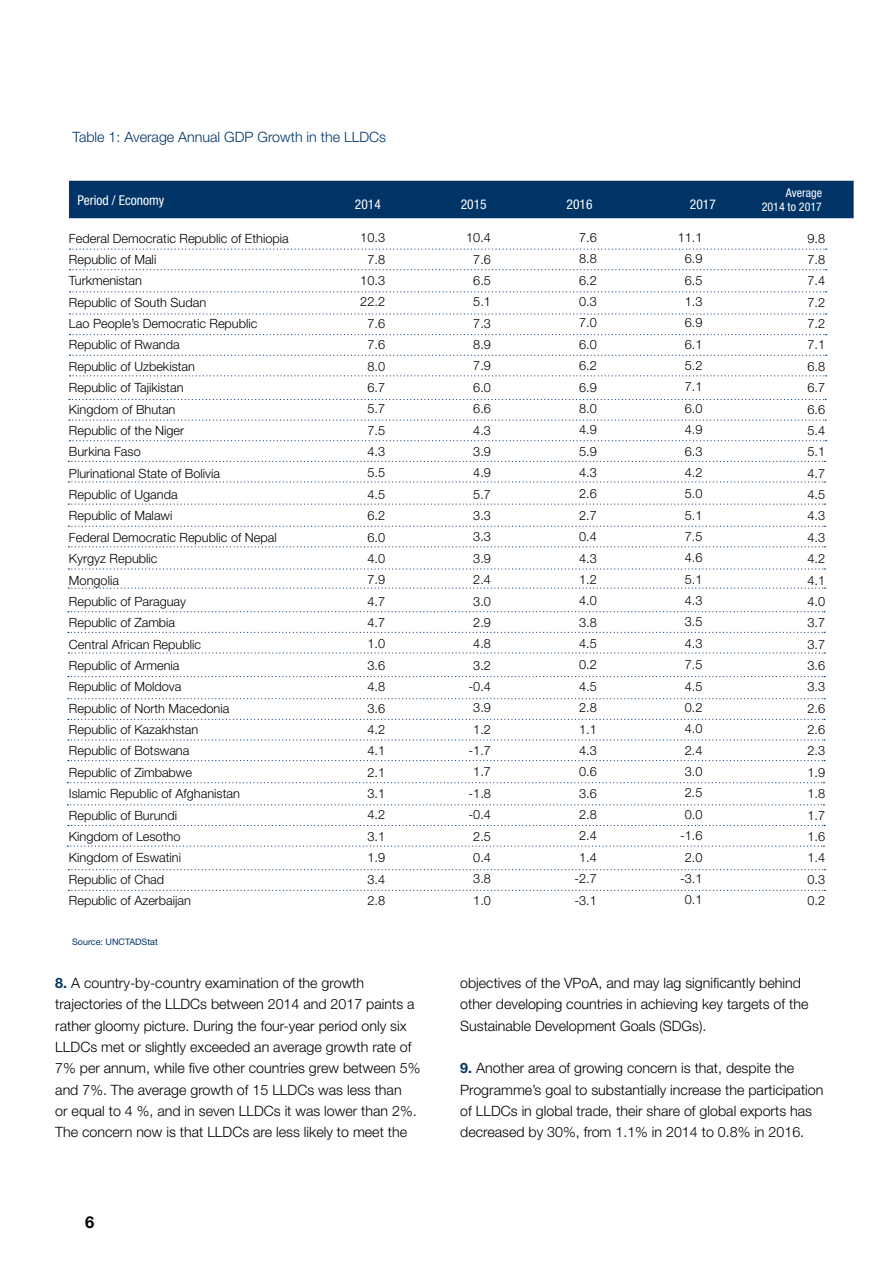
<style>
.page{position:relative;width:893px;height:1263px;background:#fff}
.page>*{position:absolute;margin:0;border:0;box-sizing:border-box;transform-origin:0 0}
.t1{font:700 16.5px "Helvetica Neue LT Std";color:#000}
.t2{font:300 14.25px/21.3px "Helvetica Neue LT Std";color:#000}
.t3{font:300 14.25px "Helvetica Neue LT Std";color:#036}
.t4{font:condensed 13.5px "Helvetica Neue LT Std";color:#fff}
.t5{font:300 12.75px/21.3px "Helvetica Neue LT Std";color:#000;text-align:center}
.t6{font:condensed 12px/14.4px "Helvetica Neue LT Std";color:#fff;text-align:right}
.t7{font:9px "Helvetica Neue LT Std";color:#036}
.s1{font-weight:700;color:#036}
</style>
<div class="page">
<div style="left:69px;top:181px;width:785px;height:37px;background:#036"></div>
<svg style="left:70px;top:249px;width:757px;height:1px"></svg>
<svg style="left:68px;top:461px;width:758px;height:1px"></svg>
<svg style="left:70px;top:269px;width:757px;height:1px"></svg>
<svg style="left:68px;top:481px;width:758px;height:1px"></svg>
<svg style="left:70px;top:291px;width:757px;height:1px"></svg>
<svg style="left:68px;top:503px;width:758px;height:2px"></svg>
<svg style="left:68px;top:676px;width:757px;height:1px"></svg>
<svg style="left:70px;top:313px;width:757px;height:2px"></svg>
<svg style="left:68px;top:526px;width:758px;height:1px"></svg>
<svg style="left:68px;top:698px;width:757px;height:1px"></svg>
<svg style="left:70px;top:334px;width:757px;height:1px"></svg>
<svg style="left:68px;top:546px;width:758px;height:1px"></svg>
<svg style="left:68px;top:719px;width:757px;height:1px"></svg>
<svg style="left:70px;top:355px;width:757px;height:1px"></svg>
<svg style="left:68px;top:568px;width:758px;height:1px"></svg>
<svg style="left:68px;top:739px;width:757px;height:1px"></svg>
<svg style="left:70px;top:375px;width:757px;height:1px"></svg>
<svg style="left:68px;top:587px;width:758px;height:2px"></svg>
<svg style="left:68px;top:760px;width:757px;height:1px"></svg>
<svg style="left:69px;top:399px;width:757px;height:1px"></svg>
<svg style="left:68px;top:611px;width:757px;height:1px"></svg>
<svg style="left:67px;top:782px;width:757px;height:1px"></svg>
<svg style="left:67px;top:845px;width:757px;height:2px"></svg>
<svg style="left:69px;top:420px;width:757px;height:1px"></svg>
<svg style="left:68px;top:632px;width:757px;height:1px"></svg>
<svg style="left:67px;top:804px;width:757px;height:1px"></svg>
<svg style="left:68px;top:869px;width:758px;height:1px"></svg>
<svg style="left:70px;top:440px;width:757px;height:1px"></svg>
<svg style="left:68px;top:652px;width:758px;height:1px"></svg>
<svg style="left:68px;top:825px;width:757px;height:1px"></svg>
<svg style="left:68px;top:890px;width:758px;height:1px"></svg>
<p class="t3" style="left:73px;top:128px;width:315px">Table 1: Average Annual GDP Growth in the LLDCs</p>
<p class="t4" style="left:77px;top:193px;width:88px">Period / Economy</p>
<p class="t6" style="left:762px;top:185px;width:62px">Average<br>2014 to 2017</p>
<p class="t5" style="left:807px;top:227px;width:19px;text-align:justify">9.8<br>7.8<br>7.4<br>7.2<br>7.2<br>7.1<br>6.8<br>6.7<br>6.6<br>5.4<br>5.1<br>4.7<br>4.5<br>4.3<br>4.3<br>4.2<br>4.1<br>4.0<br>3.7<br>3.7<br>3.6<br>3.3<br>2.6<br>2.6<br>2.3<br>1.9<br>1.8<br>1.7<br>1.6<br>1.4<br>0.3<br>0.2</p>
<p class="t4" style="left:355px;top:196px;width:27px">2014</p>
<p class="t4" style="left:461px;top:196px;width:27px">2015</p>
<p class="t4" style="left:567px;top:196px;width:27px">2016</p>
<p class="t4" style="left:690px;top:196px;width:27px">2017</p>
<p class="t4" style="left:793px;top:200px;width:58px">2014-2017</p>
<p class="t5" style="left:69px;top:227px;width:221px;text-align:left">Federal Democratic Republic of Ethiopia<br>Republic of Mali<br>Turkmenistan<br>Republic of South Sudan<br>Lao People’s Democratic Republic<br>Republic of Rwanda<br>Republic of Uzbekistan<br>Republic of Tajikistan<br>Kingdom of Bhutan<br>Republic of the Niger<br>Burkina Faso<br>Plurinational State of Bolivia<br>Republic of Uganda<br>Republic of Malawi<br>Federal Democratic Republic of Nepal<br>Kyrgyz Republic<br>Mongolia<br>Republic of Paraguay<br>Republic of Zambia<br>Central African Republic<br>Republic of Armenia<br>Republic of Moldova<br>Republic of North Macedonia<br>Republic of Kazakhstan<br>Republic of Botswana<br>Republic of Zimbabwe<br>Islamic Republic of Afghanistan<br>Republic of Burundi<br>Kingdom of Lesotho<br>Kingdom of Eswatini<br>Republic of Chad<br>Republic of Azerbaijan</p>
<p class="t5" style="left:360px;top:227px;width:26px">10.3<br>7.8<br>10.3<br>22.2<br>7.6<br>7.6<br>8.0<br>6.7<br>5.7<br>7.5<br>4.3<br>5.5<br>4.5<br>6.2<br>6.0<br>4.0<br>7.9<br>4.7<br>4.7<br>1.0<br>3.6<br>4.8<br>3.6<br>4.2<br>4.1<br>2.1<br>3.1<br>4.2<br>3.1<br>1.9<br>3.4<br>2.8</p>
<p class="t5" style="left:466px;top:227px;width:26px">10.4<br>7.6<br>6.5<br>5.1<br>7.3<br>8.9<br>7.9<br>6.0<br>6.6<br>4.3<br>3.9<br>4.9<br>5.7<br>3.3<br>3.3<br>3.9<br>2.4<br>3.0<br>2.9<br>4.8<br>3.2 -0.4<br>3.9<br>1.2 -1.7<br>1.7 -1.8 -0.4<br>2.5<br>0.4<br>3.8<br>1.0</p>
<p class="t5" style="left:574px;top:227px;width:24px">7.6<br>8.8<br>6.2<br>0.3<br>7.0<br>6.0<br>6.2<br>6.9<br>8.0<br>4.9<br>5.9<br>4.3<br>2.6<br>2.7<br>0.4<br>4.3<br>1.2<br>4.0<br>3.8<br>4.5<br>0.2<br>4.5<br>2.8<br>1.1<br>4.3<br>0.6<br>3.6<br>2.8<br>2.4<br>1.4 -2.7 -3.1</p>
<p class="t5" style="left:678px;top:226px;width:26px">11.1<br>6.9<br>6.5<br>1.3<br>6.9<br>6.1<br>5.2<br>7.1<br>6.0<br>4.9<br>6.3<br>4.2<br>5.0<br>5.1<br>7.5<br>4.6<br>5.1<br>4.3<br>3.5<br>4.3<br>7.5<br>4.5<br>0.2<br>4.0<br>2.4<br>3.0<br>2.5<br>0.0 -1.6<br>2.0 -3.1<br>0.1</p>
<p class="t7" style="left:72px;top:936px;width:87px">Source: UNCTADStat</p>
<p class="t2" style="left:55px;top:972px;width:367px"><span class="s1">8.</span> A country-by-country examination of the growth trajectories of the LLDCs between 2014 and 2017 paints a rather gloomy picture. During the four-year period only six LLDCs met or slightly exceeded an average growth rate of 7% per annum, while five other countries grew between 5% and 7%. The average growth of 15 LLDCs was less than<br>or equal to 4 %, and in seven LLDCs it was lower than 2%.<br>The concern now is that LLDCs are less likely to meet the</p>
<p class="t1" style="left:85px;top:1212px;width:11px">6</p>
<p class="t2" style="left:460px;top:972px;width:350px">objectives of the VPoA, and may lag significantly behind other developing countries in achieving key targets of the<br>Sustainable Development Goals (SDGs).</p>
<p class="t2" style="left:460px;top:1057px;width:365px"><span class="s1">9.</span> Another area of growing concern is that, despite the Programme’s goal to substantially increase the participation of LLDCs in global trade, their share of global exports has decreased by 30%, from 1.1% in 2014 to 0.8% in 2016.</p>
</div>
